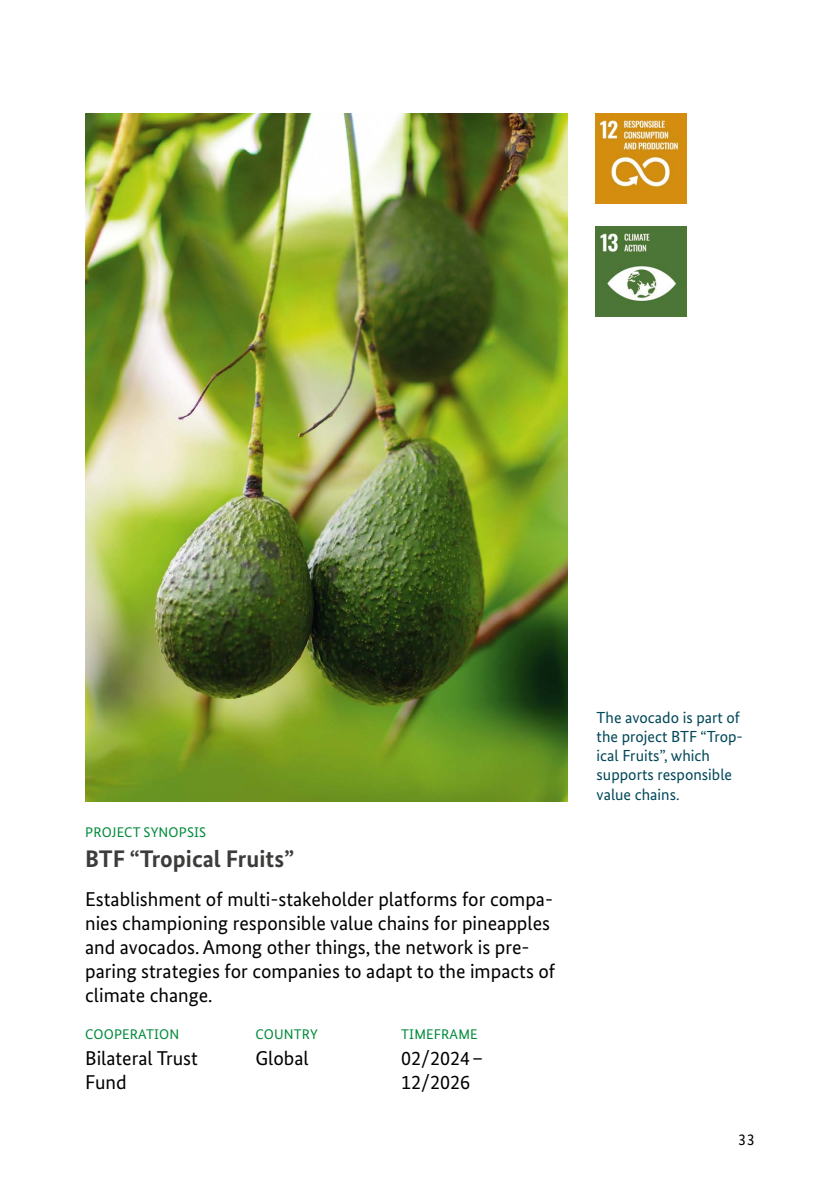
<style>
.page{position:relative;width:840px;height:1191px;background:#fff}
.page>*{position:absolute;margin:0;border:0;box-sizing:border-box;transform-origin:0 0}
.Box_Title{font:700 24px "Bundes Sans";color:#3c3c3b}
.Boxtext{font:20px/24px "Bundes Sans";color:#000}
.t1{font:16px/19.2px "Bundes Sans";color:#004757}
.t2{font:16px "Bundes Sans";color:#000}
.Overhead_H4{font:14px "Bundes Sans";letter-spacing:.01em;color:#008b3b}
.Overhead_Box{font:14px "Bundes Sans";letter-spacing:.01em;color:#008b3b}
</style>
<div class="page">
<img style="left:85px;top:113px;width:482px;height:688px">
<img style="left:595px;top:113px;width:90px;height:90px">
<img style="left:595px;top:227px;width:90px;height:90px">
<h2 class="Overhead_Box" style="left:85px;top:823px;width:122px">PROJECT SYNOPSIS</h2>
<h3 class="Box_Title" style="left:85px;top:844px;width:210px">BTF “Tropical Fruits”</h3>
<p class="Boxtext" style="left:85px;top:886px;width:471px">Establishment of multi-stakeholder platforms for compa&shy;nies championing responsible value chains for pineapples and avocados. Among other things, the network is pre&shy;paring strategies for companies to adapt to the impacts of climate change.</p>
<h4 class="Overhead_H4" style="left:85px;top:1025px;width:96px">COOPERATION</h4>
<p class="Boxtext" style="left:85px;top:1046px;width:114px">Bilateral Trust<br>Fund</p>
<h4 class="Overhead_H4" style="left:255px;top:1025px;width:64px">COUNTRY</h4>
<p class="Boxtext" style="left:255px;top:1046px;width:55px">Global</p>
<h4 class="Overhead_H4" style="left:401px;top:1025px;width:78px">TIMEFRAME</h4>
<p class="Boxtext" style="left:401px;top:1046px;width:83px">02/2024–<br>12/2026</p>
<p class="t1" style="left:596px;top:707px;width:148px">The avocado is part of the project BTF “Trop&shy;ical Fruits”, which supports responsible value chains.</p>
<p class="t2" style="left:737px;top:1130px;width:18px">33</p>
</div>
